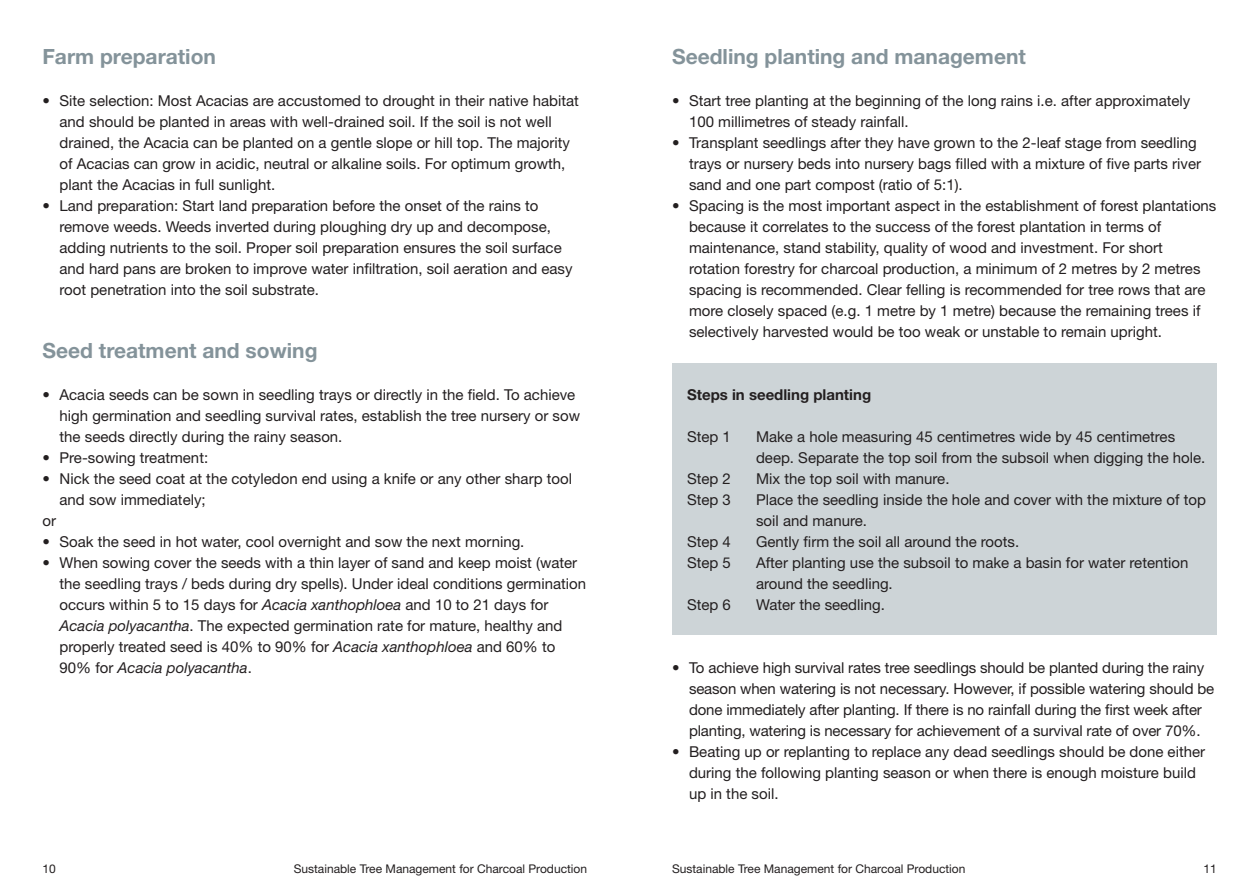
<style>
.page{position:relative;width:1259px;height:893px;background:#fff}
.page>*{position:absolute;margin:0;border:0;box-sizing:border-box;transform-origin:0 0}
.Sub_Head{font:700 21px "Helvetica Neue LT Std";color:#84939a}
.Bullet_Points{font:15px/21px "Helvetica Neue LT";color:#231f20}
.Body_Copy{font:15px/21px "Helvetica Neue LT";color:#231f20}
.Body_Copy-2{font:700 15px "Helvetica Neue LT Std";color:#231f20}
.t1{font:12px "Helvetica Neue LT";color:#231f20}
.s1{font-style:italic}
</style>
<div class="page">
<div style="left:672px;top:364px;width:544px;height:271px;background:#cdd4d7"></div>
<p class="Sub_Head" style="left:43px;top:43px;width:175px">Farm preparation</p>
<p class="Bullet_Points" style="left:60px;top:89px;width:521px;text-indent:-17px">• Site selection: Most Acacias are accustomed to drought in their native habitat and should be planted in areas with well-drained soil. If the soil is not well drained, the Acacia can be planted on a gentle slope or hill top. The majority of Acacias can grow in acidic, neutral or alkaline soils. For optimum growth, plant the Acacias in full sunlight.</p>
<p class="Bullet_Points" style="left:60px;top:194px;width:514px;text-indent:-17px">• Land preparation: Start land preparation before the onset of the rains to remove weeds. Weeds inverted during ploughing dry up and decompose, adding nutrients to the soil. Proper soil preparation ensures the soil surface and hard pans are broken to improve water infiltration, soil aeration and easy root penetration into the soil substrate.</p>
<p class="Sub_Head" style="left:43px;top:337px;width:276px">Seed treatment and sowing</p>
<p class="Bullet_Points" style="left:60px;top:383px;width:522px;text-indent:-17px">• Acacia seeds can be sown in seedling trays or directly in the field. To achieve high germination and seedling survival rates, establish the tree nursery or sow the seeds directly during the rainy season.</p>
<p class="Bullet_Points" style="left:43px;top:446px;width:167px">• Pre-sowing treatment:</p>
<p class="Bullet_Points" style="left:60px;top:467px;width:514px;text-indent:-17px">• Nick the seed coat at the cotyledon end using a knife or any other sharp tool and sow immediately;</p>
<p class="Bullet_Points" style="left:43px;top:509px;width:15px">or</p>
<p class="Bullet_Points" style="left:43px;top:530px;width:483px">• Soak the seed in hot water, cool overnight and sow the next morning.</p>
<p class="Bullet_Points" style="left:60px;top:551px;width:528px;text-indent:-17px">• When sowing cover the seeds with a thin layer of sand and keep moist (water the seedling trays / beds during dry spells). Under ideal conditions germination occurs within 5 to 15 days for <span class="s1">Acacia xanthophloea</span> and 10 to 21 days for <span class="s1">Acacia polyacantha</span>. The expected germination rate for mature, healthy and properly treated seed is 40% to 90% for <span class="s1">Acacia xanthophloea</span> and 60% to 90% for <span class="s1">Acacia polyacantha</span>.</p>
<p class="Sub_Head" style="left:672px;top:43px;width:355px">Seedling planting and management</p>
<p class="Bullet_Points" style="left:689px;top:89px;width:503px;text-indent:-17px">• Start tree planting at the beginning of the long rains i.e. after approximately<br>100 millimetres of steady rainfall.</p>
<p class="Bullet_Points" style="left:689px;top:131px;width:513px;text-indent:-17px">• Transplant seedlings after they have grown to the 2-leaf stage from seedling trays or nursery beds into nursery bags filled with a mixture of five parts river sand and one part compost (ratio of 5:1).</p>
<p class="Bullet_Points" style="left:689px;top:194px;width:529px;text-indent:-17px">• Spacing is the most important aspect in the establishment of forest plantations because it correlates to the success of the forest plantation in terms of maintenance, stand stability, quality of wood and investment. For short rotation forestry for charcoal production, a minimum of 2 metres by 2 metres spacing is recommended. Clear felling is recommended for tree rows that are more closely spaced (e.g. 1 metre by 1 metre) because the remaining trees if selectively harvested would be too weak or unstable to remain upright.</p>
<p class="Body_Copy-2" style="left:687px;top:385px;width:186px">Steps in seedling planting</p>
<p class="Body_Copy" style="left:687px;top:425px;width:45px">Step 1</p>
<p class="Body_Copy" style="left:756px;top:425px;width:451px">Make a hole measuring 45 centimetres wide by 45 centimetres deep. Separate the top soil from the subsoil when digging the hole.</p>
<p class="Body_Copy" style="left:687px;top:467px;width:45px">Step 2</p>
<p class="Body_Copy" style="left:756px;top:467px;width:195px">Mix the top soil with manure.</p>
<p class="Body_Copy" style="left:687px;top:488px;width:45px">Step 3</p>
<p class="Body_Copy" style="left:756px;top:488px;width:451px">Place the seedling inside the hole and cover with the mixture of top soil and manure.</p>
<p class="Body_Copy" style="left:687px;top:530px;width:45px">Step 4</p>
<p class="Body_Copy" style="left:756px;top:530px;width:265px">Gently firm the soil all around the roots.</p>
<p class="Body_Copy" style="left:687px;top:551px;width:45px">Step 5</p>
<p class="Body_Copy" style="left:756px;top:551px;width:434px">After planting use the subsoil to make a basin for water retention around the seedling.</p>
<p class="Body_Copy" style="left:687px;top:593px;width:45px">Step 6</p>
<p class="Body_Copy" style="left:756px;top:593px;width:130px">Water the seedling.</p>
<p class="Bullet_Points" style="left:689px;top:656px;width:527px;text-indent:-17px">• To achieve high survival rates tree seedlings should be planted during the rainy season when watering is not necessary. However, if possible watering should be done immediately after planting. If there is no rainfall during the first week after planting, watering is necessary for achievement of a survival rate of over 70%.</p>
<p class="Bullet_Points" style="left:689px;top:740px;width:517px;text-indent:-17px">• Beating up or replanting to replace any dead seedlings should be done either during the following planting season or when there is enough moisture build up in the soil.</p>
<p class="t1" style="left:43px;top:861px;width:15px">10</p>
<p class="t1" style="left:294px;top:861px;width:295px">Sustainable Tree Management for Charcoal Production</p>
<p class="t1" style="left:672px;top:861px;width:295px">Sustainable Tree Management for Charcoal Production</p>
<p class="t1" style="left:1203px;top:861px;width:15px">11</p>
</div>
